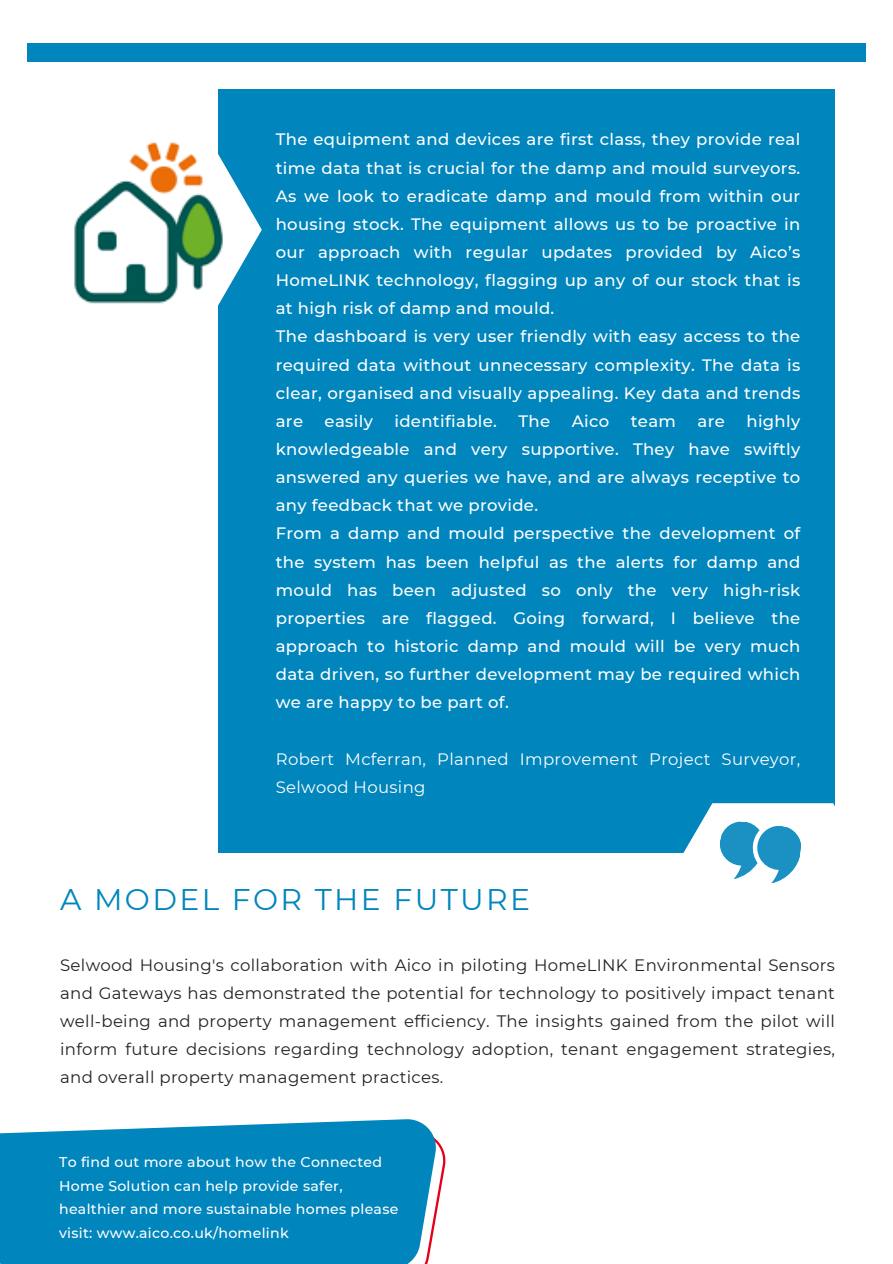
<style>
.page{position:relative;width:893px;height:1264px;background:#fff}
.page>*{position:absolute;margin:0;border:0;box-sizing:border-box;transform-origin:0 0}
.t1{font:29.85px "Montserrat";letter-spacing:.08em;color:#0085bc}
.t2{font:500 16.5px/28.2px "Montserrat";letter-spacing:.02em;color:#fff}
.t3{font:16.5px/28.2px "Montserrat";letter-spacing:.02em;color:#222;text-align:justify}
.t4{font:16.5px/28.2px "Montserrat";letter-spacing:.02em;color:#fff}
.t5{font:500 14.1px/23.4px "Montserrat";letter-spacing:.02em;color:#fff}
</style>
<div class="page">
<div style="left:28px;top:43px;width:837px;height:18px;background:#0085bc"></div>
<div style="left:218px;top:89px;width:617px;height:764px;background:#0085bc"></div>
<img style="left:74px;top:142px;width:183px;height:164px">
<svg style="left:683px;top:803px;width:152px;height:50px;fill:#fff"></svg>
<svg style="left:715px;top:819px;width:88px;height:65px"></svg>
<svg style="left:0;top:1119px;width:436px;height:144px;background:#118cc0"></svg>
<p class="t2" style="left:276px;top:125px;width:526px">The equipment and devices are first class, they provide real time data that is crucial for the damp and mould surveyors.<br>As we look to eradicate damp and mould from within our housing stock. The equipment allows us to be proactive in our approach with regular updates provided by Aico’s HomeLINK technology, flagging up any of our stock that is at high risk of damp and mould.<br>The dashboard is very user friendly with easy access to the required data without unnecessary complexity. The data is clear, organised and visually appealing. Key data and trends are</p>
<p class="t2" style="left:276px;top:407px;width:526px;text-indent:470px">highly knowledgeable and very supportive. They have swiftly answered any queries we have, and are always receptive to any feedback that we provide.<br>From a damp and mould perspective the development of the system has been helpful as the alerts for damp and mould has been adjusted so only the very high-risk properties are flagged. Going forward, I believe the approach to historic damp and mould will be very much data driven, so further development may be required which we are happy to be part of.</p>
<p class="t2" style="left:324px;top:407px;width:50px">easily</p>
<p class="t2" style="left:394px;top:407px;width:104px">identifiable.</p>
<p class="t2" style="left:518px;top:407px;width:33px">The</p>
<p class="t2" style="left:571px;top:407px;width:39px">Aico</p>
<p class="t2" style="left:630px;top:407px;width:47px">team</p>
<p class="t2" style="left:697px;top:407px;width:29px">are</p>
<h2 class="t4" style="left:276px;top:744px;width:526px">Robert Mcferran, Planned Improvement Project Surveyor,<br>Selwood Housing</h2>
<h3 class="t1" style="left:60px;top:881px;width:471px">A MODEL FOR THE FUTURE</h3>
<p class="t3" style="left:60px;top:950px;width:776px">Selwood Housing's collaboration with Aico in piloting HomeLINK Environmental Sensors and Gateways has demonstrated the potential for technology to positively impact tenant well-being and property management efficiency. The insights gained from the pilot will inform future decisions regarding technology adoption, tenant engagement strategies, and overall property management practices.</p>
<h1 class="t5" style="left:59px;top:1150px;width:341px">To find out more about how the Connected Home Solution can help provide safer, healthier and more sustainable homes please visit: www.aico.co.uk/homelink</h1>
</div>
